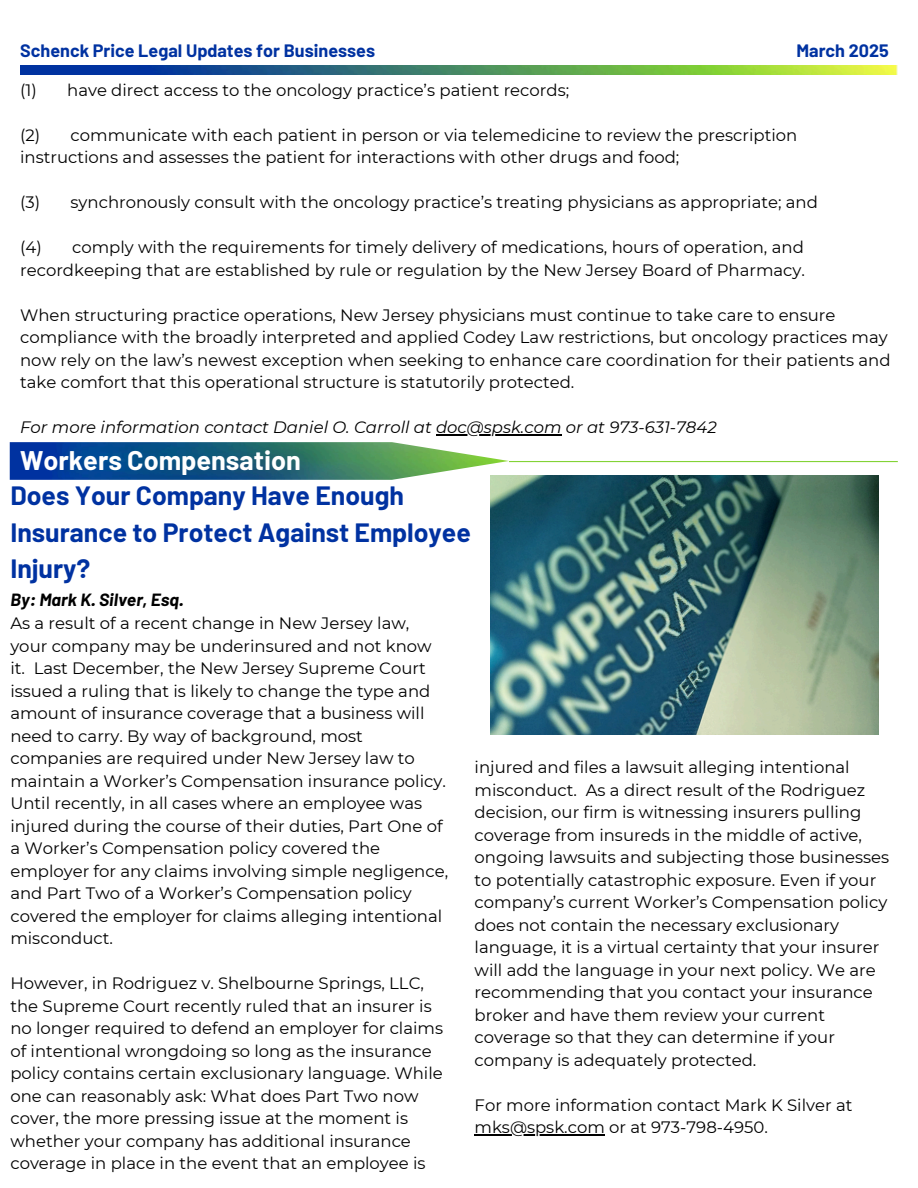
<style>
.page{position:relative;width:918px;height:1188px;background:#fff}
.page>*{position:absolute;margin:0;border:0;box-sizing:border-box;transform-origin:0 0}
.t1{font:700 27px "Barlow";color:#fff}
.t2{font:700 26.55px/36.6px "Barlow";color:#0032a1}
.t3{font:700 18px "Barlow";color:#0032a1}
.t4{font:italic 700 17.7px "Barlow";color:#000}
.t5{font:16.5px/22.5px "Montserrat";color:#000}
.t6{font:italic 16.5px "Montserrat";color:#000}
</style>
<div class="page">
<img style="left:20px;top:65px;width:878px;height:9px">
<img style="left:10px;top:442px;width:499px;height:38px">
<hr style="left:436px;top:434px;width:126px;height:2px;background:#000">
<hr style="left:509px;top:461px;width:389px;height:1px;background:#83d336">
<img style="left:490px;top:476px;width:388px;height:258px">
<hr style="left:475px;top:1134px;width:130px;height:1px;background:#000">
<p class="t3" style="left:20px;top:39px;width:357px">Schenck Price Legal Updates for Businesses</p>
<p class="t3" style="left:796px;top:39px;width:94px">March 2025</p>
<p class="t5" style="left:20px;top:79px;width:551px">(1) have direct access to the oncology practice’s patient records;</p>
<p class="t5" style="left:20px;top:124px;width:779px">(2) communicate with each patient in person or via telemedicine to review the prescription instructions and assesses the patient for interactions with other drugs and food;</p>
<p class="t5" style="left:20px;top:191px;width:799px">(3) synchronously consult with the oncology practice’s treating physicians as appropriate; and</p>
<p class="t5" style="left:20px;top:236px;width:786px">(4) comply with the requirements for timely delivery of medications, hours of operation, and recordkeeping that are established by rule or regulation by the New Jersey Board of Pharmacy.</p>
<p class="t5" style="left:20px;top:304px;width:872px">When structuring practice operations, New Jersey physicians must continue to take care to ensure compliance with the broadly interpreted and applied Codey Law restrictions, but oncology practices may now rely on the law’s newest exception when seeking to enhance care coordination for their patients and take comfort that this operational structure is statutorily protected.</p>
<p class="t6" style="left:20px;top:417px;width:698px">For more information contact Daniel O. Carroll at doc@spsk.com or at 973-631-7842</p>
<h1 class="t1" style="left:20px;top:443px;width:282px">Workers Compensation</h1>
<p class="t2" style="left:10px;top:476px;width:462px">Does Your Company Have Enough<br>Insurance to Protect Against Employee<br>Injury?</p>
<p class="t4" style="left:10px;top:588px;width:175px">By: Mark K. Silver, Esq.</p>
<h1 class="t5" style="left:10px;top:612px;width:439px">As a result of a recent change in New Jersey law, your company may be underinsured and not know it. Last December, the New Jersey Supreme Court issued a ruling that is likely to change the type and amount of insurance coverage that a business will need to carry. By way of background, most companies are required under New Jersey law to maintain a Worker’s Compensation insurance policy.<br>Until recently, in all cases where an employee was injured during the course of their duties, Part One of a Worker’s Compensation policy covered the employer for any claims involving simple negligence, and Part Two of a Worker’s Compensation policy covered the employer for claims alleging intentional misconduct.</h1>
<h2 class="t5" style="left:10px;top:972px;width:434px">However, in Rodriguez v. Shelbourne Springs, LLC, the Supreme Court recently ruled that an insurer is no longer required to defend an employer for claims of intentional wrongdoing so long as the insurance policy contains certain exclusionary language. While one can reasonably ask: What does Part Two now cover, the more pressing issue at the moment is whether your company has additional insurance coverage in place in the event that an employee is</h2>
<p class="t5" style="left:475px;top:756px;width:416px">injured and files a lawsuit alleging intentional misconduct. As a direct result of the Rodriguez decision, our firm is witnessing insurers pulling coverage from insureds in the middle of active, ongoing lawsuits and subjecting those businesses to potentially catastrophic exposure. Even if your company’s current Worker’s Compensation policy does not contain the necessary exclusionary language, it is a virtual certainty that your insurer will add the language in your next policy. We are recommending that you contact your insurance broker and have them review your current coverage so that they can determine if your company is adequately protected.</p>
<p class="t5" style="left:475px;top:1093px;width:379px">For more information contact Mark K Silver at</p>
<p class="t5" style="left:475px;top:1116px;width:295px">mks@spsk.com or at 973-798-4950.</p>
</div>
